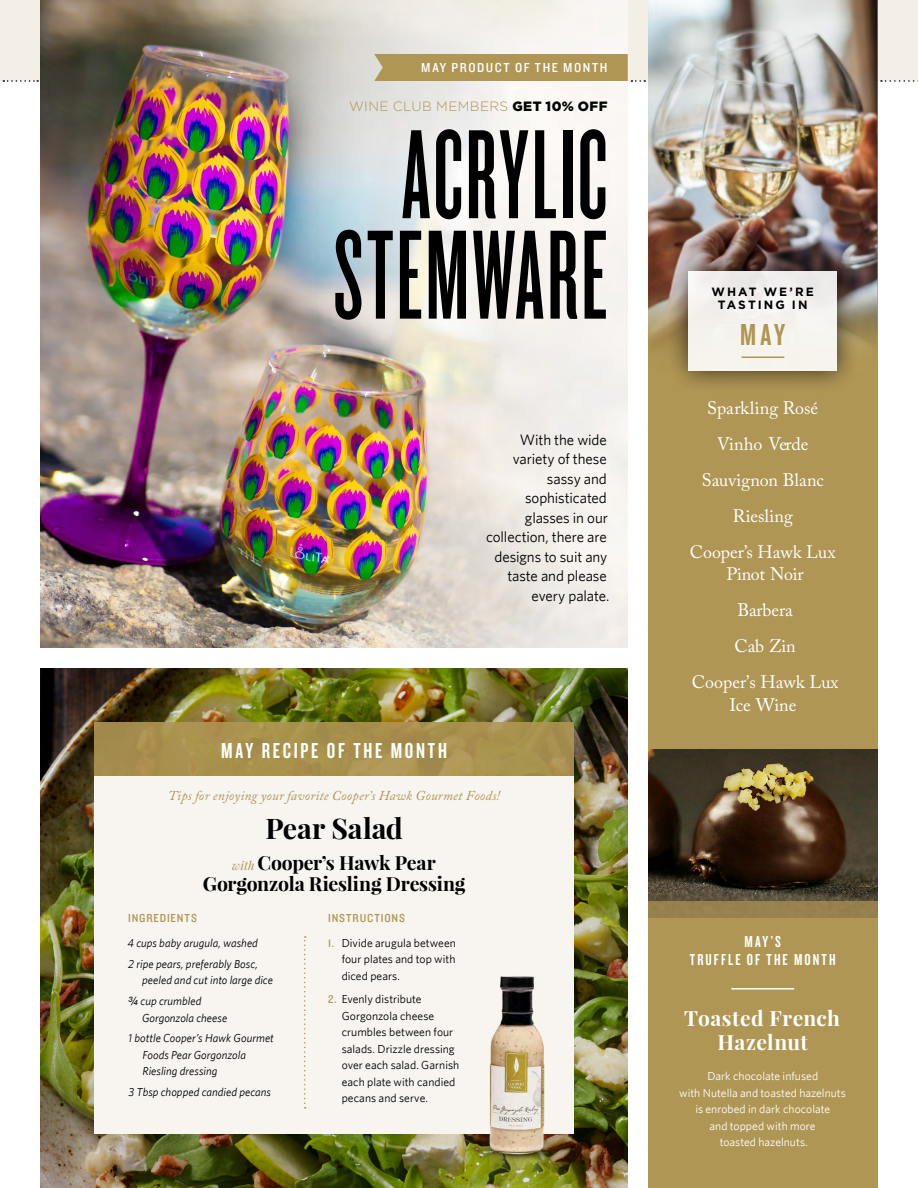
<style>
.page{position:relative;width:918px;height:1188px;background:#fff}
.page>*{position:absolute;margin:0;border:0;box-sizing:border-box;transform-origin:0 0}
.t1{font:132px/100.5px "Knockout HTF46 Flyweight";letter-spacing:.02em;color:#000;text-align:center}
.t2{font:31.5px "Knockout HTF48 Featherweight";color:#b09654}
.t3{font:700 28.5px "Playfair Display";letter-spacing:-.01em;color:#000}
.t4{font:22.5px "Knockout HTF48 Featherweight";letter-spacing:.12em;color:#fff}
.t5{font:700 21px/24px "Playfair Display";letter-spacing:.02em;color:#fff;text-align:center}
.t6{font:700 19.5px/21px "Playfair Display";letter-spacing:-.01em;color:#000;text-align:center}
.t7{font:18px/36px "Adobe Caslon Pro";letter-spacing:-.005em;color:#fff;text-align:center}
.t8{font:16.5px/18px "Knockout HTF48 Featherweight";letter-spacing:.13em;color:#fcfeff;text-align:center}
.t9{font:15px/19.5px "Whitney";letter-spacing:-.01em;color:#000;text-align:right}
.t10{font:italic 13.5px "Adobe Caslon Pro";letter-spacing:.02em;color:#b09654}
.t11{font:300 13.5px "Gotham";letter-spacing:.03em;color:#b09654}
.t12{font:13.5px "Knockout HTF30 Junior Welterwt";letter-spacing:.11em;color:#fff}
.t13{font:12px "Knockout HTF30 Junior Welterwt";letter-spacing:.07em;color:#b09654}
.t14{font:700 12px/13.5px "Gotham";letter-spacing:.17em;color:#000;text-align:center}
.t15{font:italic 11.7px/20.9px "Whitney";color:#000}
.t16{font:11.7px/16.5px "Whitney";letter-spacing:.005em;color:#000;text-align:justify}
.t17{font:11.7px/16.5px "Whitney";letter-spacing:.005em;color:#fff;text-align:center}
.s1{font-weight:900;color:#000}
.s2{font-weight:400;font-style:italic;font-size:12px;color:#b09654}
.s3{font-family:"Helvetica Neue"}
.s4{font-family:"Knockout HTF30 Junior Welterwt";color:#b09654}
</style>
<div class="page">
<div style="left:0;top:0;width:918px;height:81px;background:#f3eee6"></div>
<svg style="left:3px;top:80px;width:35px;height:2px"></svg>
<svg style="left:881px;top:80px;width:37px;height:2px"></svg>
<img style="left:40px;top:0;width:588px;height:648px">
<img style="left:40px;top:668px;width:588px;height:520px">
<div style="left:94px;top:776px;width:480px;height:358px;background:#f8f5f0"></div>
<div style="left:94px;top:722px;width:480px;height:54px;background:#a8914d"></div>
<div style="left:648px;top:0;width:230px;height:1188px;background:#b09654"></div>
<img style="left:648px;top:0;width:230px;height:348px">
<img style="left:648px;top:749px;width:230px;height:152px">
<div style="left:666px;top:249px;width:194px;height:145px;background:#000;opacity:.75"></div>
<div style="left:688px;top:272px;width:149px;height:99px;background:#f6f3ed"></div>
<hr style="left:742px;top:357px;width:42px;height:1px;background:#b09654">
<div style="left:648px;top:901px;width:230px;height:17px;background:#97814e"></div>
<hr style="left:731px;top:988px;width:63px;height:2px;background:#fff">
<img style="left:449px;top:957px;width:134px;height:231px">
<svg style="left:304px;top:936px;width:2px;height:172px"></svg>
<svg style="left:374px;top:54px;width:271px;height:28px;background:#b69f64"></svg>
<p class="t12" style="left:421px;top:60px;width:188px">MAY PRODUCT OF THE MONTH</p>
<p class="t11" style="left:349px;top:98px;width:260px">WINE CLUB MEMBERS <span class="s1">GET 10% OFF</span></p>
<h1 class="t1" style="left:334px;top:127px;width:275px">ACRYLIC<br>STEMWARE</h1>
<p class="t9" style="left:486px;top:430px;width:125px">With the wide variety of these sassy and sophisticated glasses in our collection, there are designs to suit any taste and please every palate.</p>
<h3 class="t4" style="left:221px;top:740px;width:228px">MAY RECIPE OF THE MONTH</h3>
<p class="t10" style="left:168px;top:788px;width:334px">Tips for enjoying your favorite Cooper’s Hawk Gourmet Foods!</p>
<h3 class="t3" style="left:265px;top:811px;width:139px">Pear Salad</h3>
<h3 class="t6" style="left:203px;top:852px;width:264px"><span class="s2">with</span> Cooper’s Hawk Pear<br>Gorgonzola Riesling Dressing</h3>
<p class="t13" style="left:128px;top:912px;width:70px">INGREDIENTS</p>
<p class="t13" style="left:328px;top:912px;width:78px">INSTRUCTIONS</p>
<p class="t15" style="left:128px;top:932px;width:132px">4 cups baby arugula, washed<br>2 ripe pears, preferably Bosc,</p>
<p class="t15" style="left:129px;top:969px;width:146px;text-indent:14px">peeled and cut into large dice <span class="s3">¾</span> cup crumbled</p>
<p class="t15" style="left:128px;top:1007px;width:147px;text-indent:14px">Gorgonzola cheese<br>1 bottle Cooper’s Hawk Gourmet</p>
<p class="t15" style="left:142px;top:1046px;width:105px;line-height:16.5px">Foods Pear Gorgonzola<br>Riesling dressing</p>
<p class="t15" style="left:128px;top:1081px;width:144px">3 Tbsp chopped candied pecans</p>
<p class="t16" style="left:342px;top:934px;width:116px;text-indent:-13px"><span class="s4">1.</span> Divide arugula between four plates and top with diced pears.</p>
<p class="t16" style="left:342px;top:991px;width:119px;text-align:left;text-indent:-13px"><span class="s4">2.</span> Evenly distribute<br>Gorgonzola cheese crumbles between four salads. Drizzle dressing over each salad. Garnish each plate with candied pecans and serve.</p>
<p class="t14" style="left:712px;top:285px;width:104px">WHAT WE’RE<br>TASTING IN</p>
<h2 class="t2" style="left:740px;top:319px;width:46px">MAY</h2>
<h3 class="t7" style="left:690px;top:389px;width:148px">Sparkling Rosé<br>Vinho Verde<br>Sauvignon Blanc<br>Riesling<br>Cooper’s Hawk Lux</h3>
<h3 class="t7" style="left:692px;top:556px;width:148px">Pinot Noir<br>Barbera<br>Cab Zin<br>Cooper’s Hawk Lux</h3>
<h3 class="t7" style="left:730px;top:686px;width:68px">Ice Wine</h3>
<h3 class="t8" style="left:690px;top:933px;width:147px">MAY’S<br>TRUFFLE OF THE MONTH</h3>
<h3 class="t5" style="left:684px;top:1006px;width:157px">Toasted French<br>Hazelnut</h3>
<p class="t17" style="left:679px;top:1068px;width:168px">Dark chocolate infused<br>with Nutella and toasted hazelnuts is enrobed in dark chocolate<br>and topped with more<br>toasted hazelnuts.</p>
</div>
